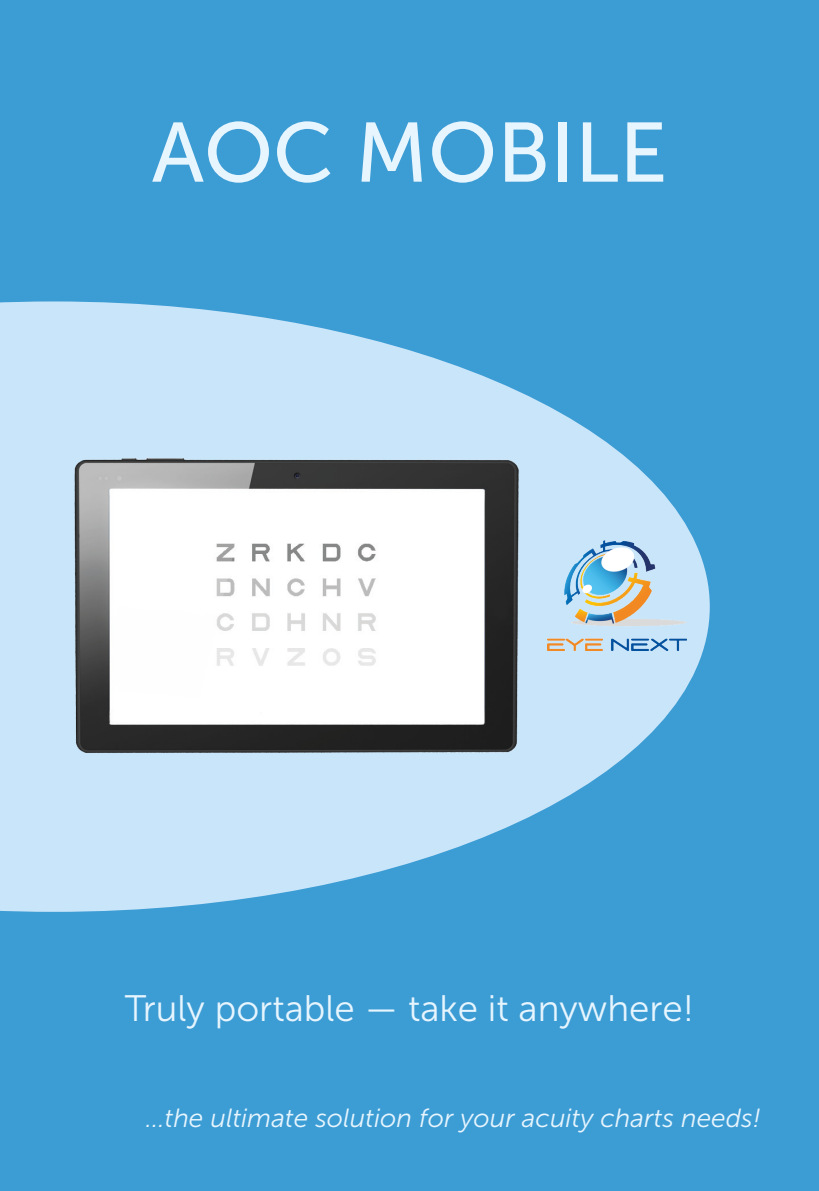
<style>
.page{position:relative;width:819px;height:1191px;background:#3c9cd4}
.page>*{position:absolute;margin:0;border:0;box-sizing:border-box;transform-origin:0 0}
.t1{font:84px "Museo Sans 500";color:#e6f5fe}
.t2{font:36.75px "Museo Sans 300";color:#e6f5fe}
.t3{font:italic 26.25px "Museo Sans 300";color:#e6f5fe}
</style>
<div class="page">
<svg style="left:0;top:301px;width:709px;height:611px;fill:#c9e5f9"></svg>
<img style="left:547px;top:540px;width:139px;height:110px">
<img style="left:68px;top:379px;width:455px;height:455px">
<h1 class="t1" style="left:151px;top:107px;width:517px">AOC MOBILE</h1>
<h2 class="t2" style="left:125px;top:988px;width:570px">Truly portable — take it anywhere!</h2>
<p class="t3" style="left:146px;top:1103px;width:616px">...the ultimate solution for your acuity charts needs!</p>
</div>
